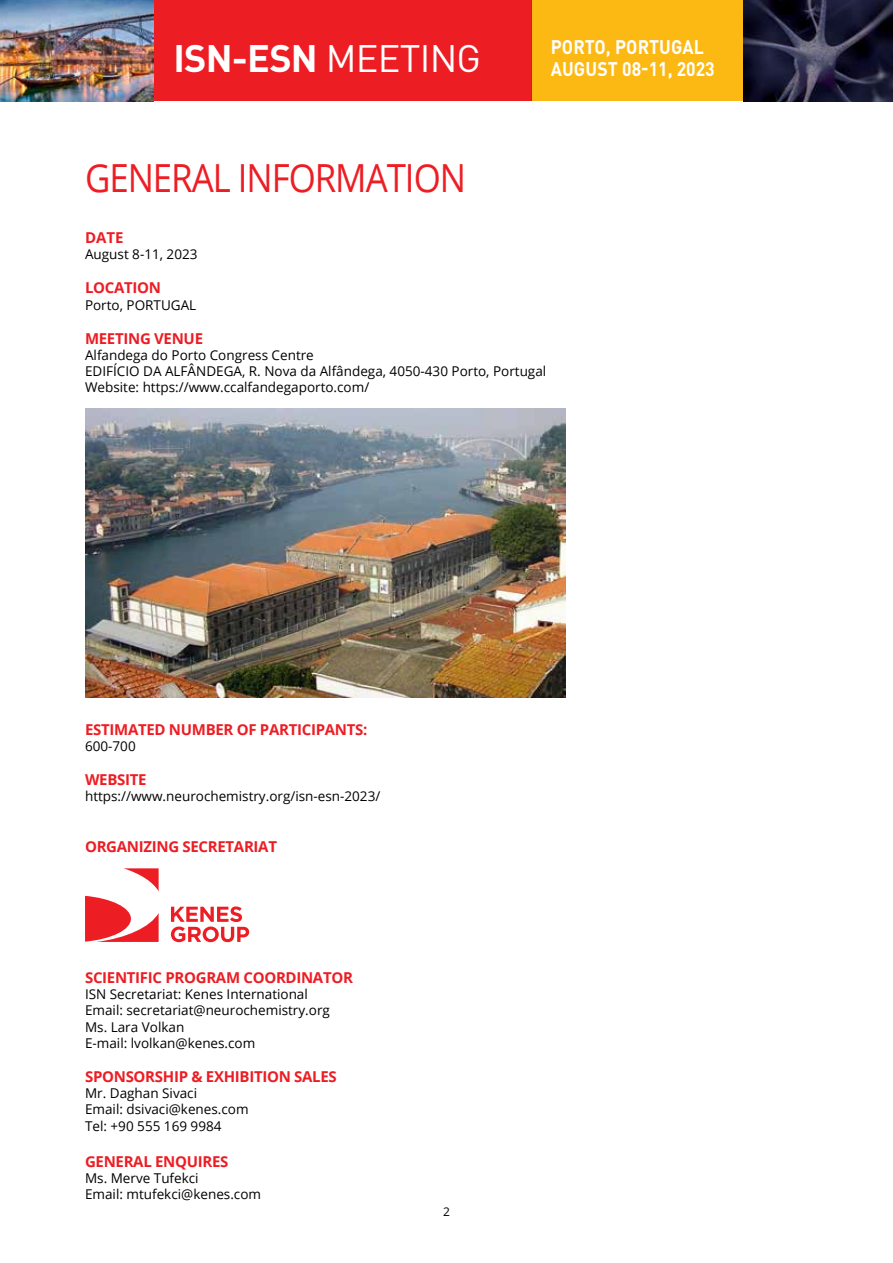
<style>
.page{position:relative;width:893px;height:1263px;background:#fff}
.page>*{position:absolute;margin:0;border:0;box-sizing:border-box;transform-origin:0 0}
.t1{font:38.7px "Open Sans";letter-spacing:-.03em;color:#ed1d24;scale:.9 1}
.t2{font:700 37.8px "DINOT";letter-spacing:-.02em;color:#fff}
.t3{font:700 19.5px "DINOT";letter-spacing:.01em;color:#fff;scale:.9 1}
.t4{font:700 15px "Open Sans";letter-spacing:-.02em;color:#ed1d24}
.t5{font:13.5px/16.2px "Open Sans";color:#000}
.t6{font:12px "Open Sans";color:#000}
.s1{font-weight:400}
</style>
<div class="page">
<svg style="left:743px;top:0;width:150px;height:101px;background:#202037"></svg>
<div style="left:0;top:0;width:531px;height:101px;background:#ed1d24"></div>
<div style="left:531px;top:0;width:212px;height:101px;background:#fdb913"></div>
<img style="left:0;top:0;width:153px;height:101px">
<svg style="left:85px;top:868px;width:164px;height:74px"></svg>
<img style="left:85px;top:408px;width:480px;height:289px">
<h2 class="t2" style="left:173px;top:34px;width:309px">ISN-ESN <span class="s1">MEETING</span></h2>
<h1 class="t1" style="left:85px;top:151px;width:425px">GENERAL INFORMATION</h1>
<h3 class="t3" style="left:551px;top:34px;width:172px">PORTO, PORTUGAL</h3>
<h3 class="t3" style="left:551px;top:56px;width:184px">AUGUST 08-11, 2023</h3>
<p class="t4" style="left:85px;top:227px;width:40px">DATE</p>
<p class="t5" style="left:85px;top:246px;width:114px">August 8-11, 2023</p>
<p class="t4" style="left:85px;top:277px;width:78px">LOCATION</p>
<p class="t5" style="left:85px;top:296px;width:113px">Porto, PORTUGAL</p>
<p class="t4" style="left:85px;top:328px;width:120px">MEETING VENUE</p>
<p class="t5" style="left:85px;top:347px;width:463px">Alfandega do Porto Congress Centre<br>EDIFÍCIO DA ALFÂNDEGA, R. Nova da Alfândega, 4050-430 Porto, Portugal<br>Website: https://www.ccalfandegaporto.com/</p>
<p class="t4" style="left:85px;top:718px;width:284px">ESTIMATED NUMBER OF PARTICIPANTS:</p>
<p class="t5" style="left:85px;top:737px;width:52px">600-700</p>
<p class="t4" style="left:85px;top:769px;width:63px">WEBSITE</p>
<p class="t5" style="left:85px;top:788px;width:297px">https://www.neurochemistry.org/isn-esn-2023/</p>
<p class="t4" style="left:85px;top:835px;width:193px">ORGANIZING SECRETARIAT</p>
<p class="t4" style="left:85px;top:967px;width:269px">SCIENTIFIC PROGRAM COORDINATOR</p>
<p class="t5" style="left:85px;top:986px;width:246px">ISN Secretariat: Kenes International<br>Email: secretariat@neurochemistry.org<br>Ms. Lara Volkan<br>E-mail: lvolkan@kenes.com</p>
<p class="t4" style="left:85px;top:1066px;width:253px">SPONSORSHIP &amp; EXHIBITION SALES</p>
<p class="t5" style="left:85px;top:1085px;width:165px">Mr. Daghan Sivaci<br>Email: dsivaci@kenes.com<br>Tel: +90 555 169 9984</p>
<p class="t4" style="left:85px;top:1150px;width:145px">GENERAL ENQUIRES</p>
<p class="t5" style="left:85px;top:1169px;width:178px">Ms. Merve Tufekci<br>Email: mtufekci@kenes.com</p>
<p class="t6" style="left:443px;top:1203px;width:8px">2</p>
</div>
